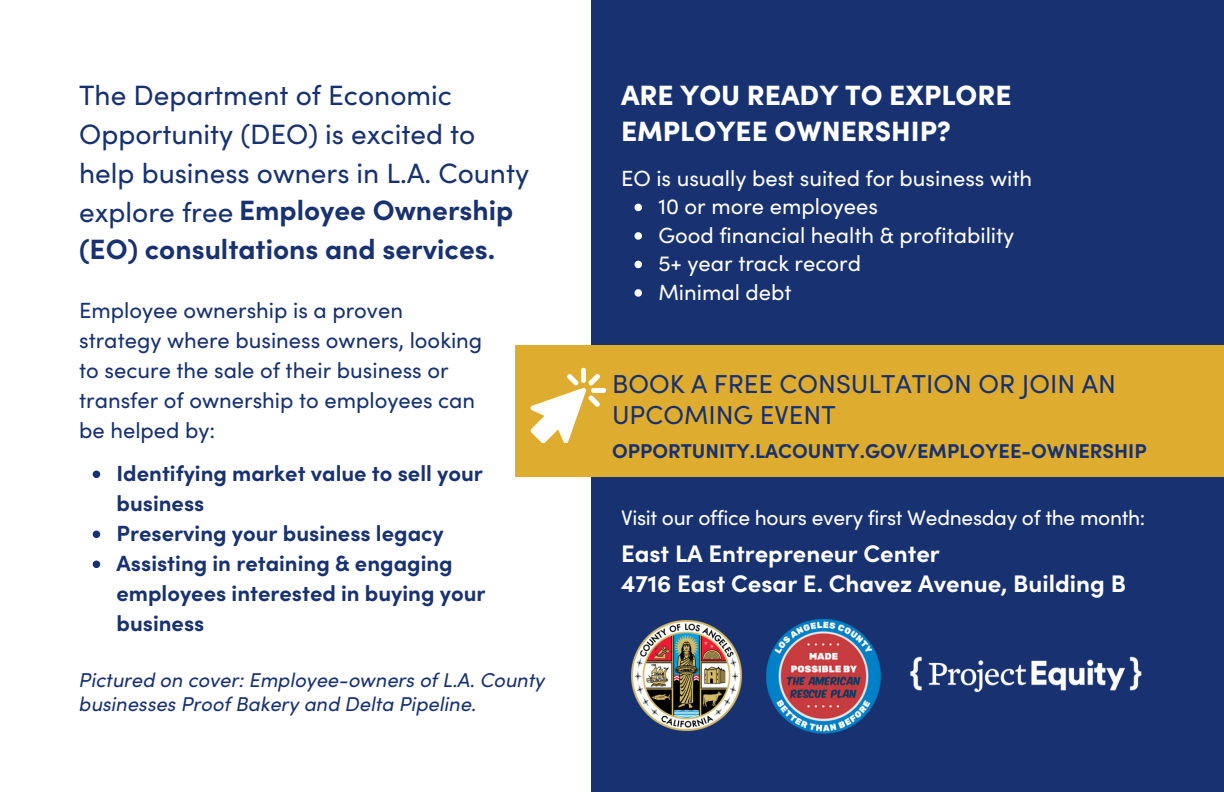
<style>
.page{position:relative;width:1224px;height:792px;background:#fff}
.page>*{position:absolute;margin:0;border:0;box-sizing:border-box;transform-origin:0 0}
.t1{font:28px/38.4px "Sofia Pro";color:#183170}
.t2{font:900 28px/36px "Sofia Pro";color:#fff}
.t3{font:700 28px "Sofia Pro";color:#183170}
.t4{font:26px/31.6px "Sofia Pro";color:#183170}
.t5{font:700 24px "Sofia Pro";color:#fff}
.t6{font:22px/30px "Sofia Pro";color:#183170}
.t7{font:700 22px/30px "Sofia Pro";color:#183170}
.t8{font:22px "Sofia Pro";color:#fff}
.t9{font:21px "Sofia Pro";letter-spacing:-.015em;color:#fff}
.t10{font:italic 20px/24px "Sofia Pro";color:#183170}
.t11{font:700 20px "Sofia Pro";color:#183170}
.s1{font-weight:700}
</style>
<div class="page">
<div style="left:591px;top:0;width:633px;height:792px;background:#183170"></div>
<div style="left:515px;top:345px;width:709px;height:132px;background:#deac2e"></div>
<img style="left:766px;top:619px;width:114px;height:114px">
<img style="left:910px;top:656px;width:232px;height:36px">
<svg style="left:531px;top:368px;width:74px;height:75px"></svg>
<img style="left:631px;top:620px;width:111px;height:111px">
<svg style="left:634px;top:204px;width:8px;height:7px"></svg>
<svg style="left:634px;top:232px;width:8px;height:8px"></svg>
<svg style="left:634px;top:261px;width:8px;height:7px"></svg>
<svg style="left:634px;top:289px;width:8px;height:8px"></svg>
<svg style="left:93px;top:471px;width:7px;height:7px"></svg>
<svg style="left:93px;top:531px;width:7px;height:7px"></svg>
<svg style="left:93px;top:561px;width:7px;height:7px"></svg>
<p class="t1" style="left:79px;top:75px;width:451px">The Department of Economic<br>Opportunity (DEO) is excited to help business owners in L.A. County explore free <span class="s1">Employee Ownership</span></p>
<p class="t3" style="left:79px;top:231px;width:418px">(EO) consultations and services.</p>
<p class="t6" style="left:79px;top:295px;width:405px">Employee ownership is a proven strategy where business owners, looking to secure the sale of their business or transfer of ownership to employees can be helped by:</p>
<p class="t7" style="left:117px;top:458px;width:368px">Identifying market value to sell your business</p>
<p class="t7" style="left:117px;top:518px;width:329px">Preserving your business legacy</p>
<p class="t7" style="left:117px;top:548px;width:370px">Assisting in retaining &amp; engaging employees interested in buying your business</p>
<p class="t10" style="left:79px;top:668px;width:467px">Pictured on cover: Employee-owners of L.A. County businesses Proof Bakery and Delta Pipeline.</p>
<p class="t2" style="left:621px;top:77px;width:392px">ARE YOU READY TO EXPLORE<br>EMPLOYEE OWNERSHIP?</p>
<p class="t8" style="left:621px;top:163px;width:413px">EO is usually best suited for business with</p>
<p class="t8" style="left:658px;top:192px;width:221px">10 or more employees</p>
<p class="t8" style="left:658px;top:220px;width:357px">Good financial health &amp; profitability</p>
<p class="t8" style="left:658px;top:249px;width:204px">5+ year track record</p>
<p class="t8" style="left:658px;top:277px;width:135px">Minimal debt</p>
<p class="t4" style="left:612px;top:367px;width:506px">BOOK A FREE CONSULTATION OR JOIN AN<br>UPCOMING EVENT</p>
<p class="t11" style="left:612px;top:437px;width:536px">OPPORTUNITY.LACOUNTY.GOV/EMPLOYEE-OWNERSHIP</p>
<p class="t9" style="left:621px;top:504px;width:526px">Visit our office hours every first Wednesday of the month:</p>
<p class="t5" style="left:621px;top:538px;width:320px">East LA Entrepreneur Center</p>
<p class="t5" style="left:621px;top:568px;width:507px">4716 East Cesar E. Chavez Avenue, Building B</p>
</div>
